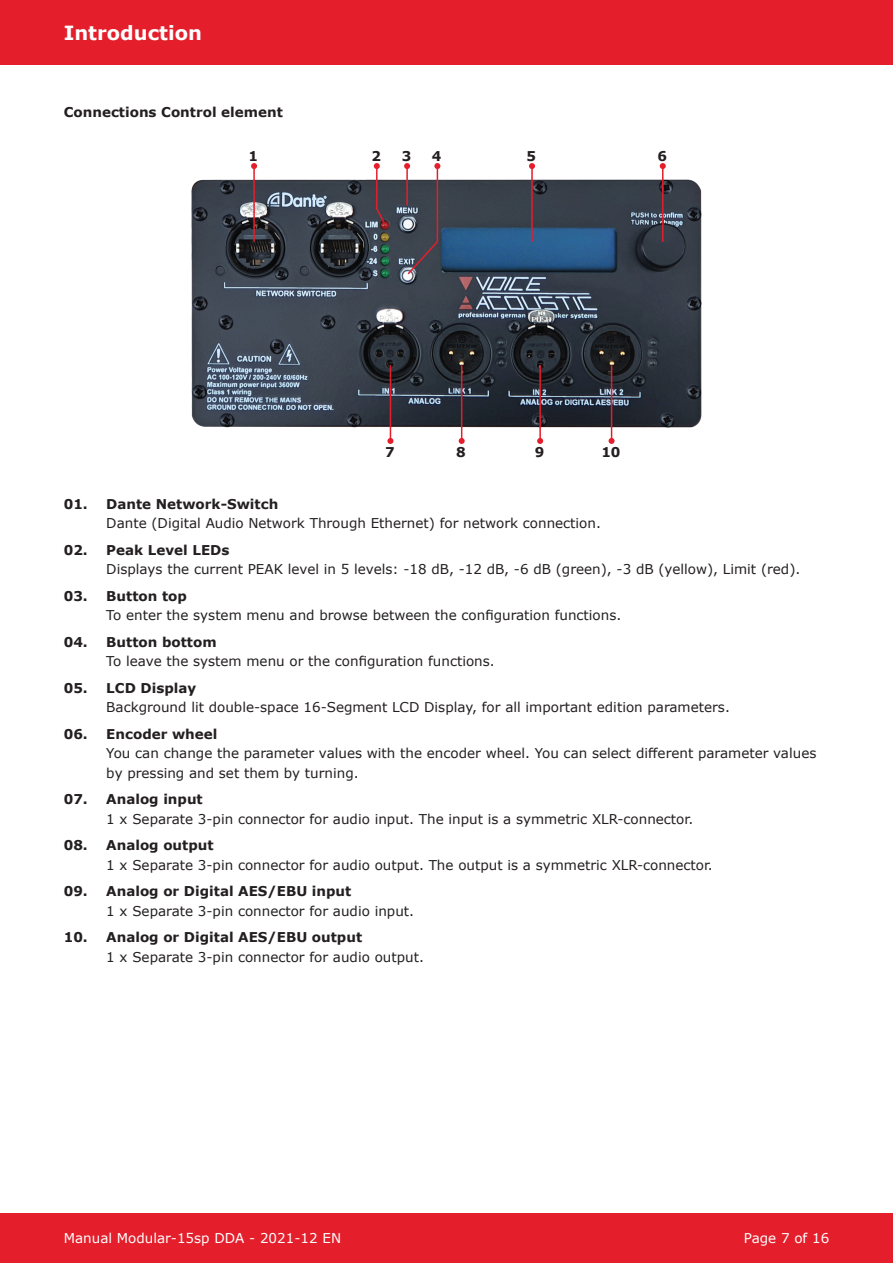
<style>
.page{position:relative;width:893px;height:1263px;background:#fff}
.page>*{position:absolute;margin:0;border:0;box-sizing:border-box;transform-origin:0 0}
.t1{font:700 19.5px "Verdana";color:#fff}
.t2{font:13.5px/19.5px "Verdana";color:#231f20}
.t3{font:700 13.5px "Verdana";color:#231f20}
.t4{font:13.5px "Verdana";color:#fff}
</style>
<div class="page">
<div style="left:0;top:0;width:893px;height:64px;background:#e41e2b"></div>
<div style="left:0;top:1212px;width:893px;height:51px;background:#e41e2b"></div>
<img style="left:191px;top:180px;width:511px;height:248px">
<hr style="left:253px;top:166px;width:2px;height:76px;background:#e41e2b">
<svg style="left:251px;top:163px;width:6px;height:6px"></svg>
<svg style="left:374px;top:163px;width:12px;height:61px"></svg>
<svg style="left:404px;top:163px;width:36px;height:113px;background:#69626b"></svg>
<hr style="left:531px;top:166px;width:2px;height:76px;background:#e41e2b">
<svg style="left:529px;top:163px;width:6px;height:6px"></svg>
<hr style="left:662px;top:166px;width:1px;height:76px;background:#e41e2b">
<svg style="left:660px;top:163px;width:6px;height:6px"></svg>
<hr style="left:390px;top:365px;width:1px;height:76px;background:#e41e2b">
<svg style="left:387px;top:438px;width:6px;height:6px"></svg>
<hr style="left:461px;top:365px;width:1px;height:76px;background:#e41e2b">
<svg style="left:459px;top:438px;width:6px;height:6px"></svg>
<hr style="left:539px;top:365px;width:2px;height:76px;background:#e41e2b">
<svg style="left:537px;top:438px;width:6px;height:6px"></svg>
<hr style="left:611px;top:365px;width:1px;height:76px;background:#e41e2b">
<svg style="left:609px;top:438px;width:6px;height:6px"></svg>
<h1 class="t1" style="left:64px;top:20px;width:140px">Introduction</h1>
<p class="t3" style="left:64px;top:102px;width:221px">Connections Control element</p>
<p class="t3" style="left:249px;top:146px;width:11px">1</p>
<p class="t3" style="left:371px;top:146px;width:11px">2</p>
<p class="t3" style="left:402px;top:146px;width:11px">3</p>
<p class="t3" style="left:432px;top:146px;width:11px">4</p>
<p class="t3" style="left:527px;top:146px;width:11px">5</p>
<p class="t3" style="left:657px;top:146px;width:11px">6</p>
<p class="t3" style="left:385px;top:443px;width:11px">7</p>
<p class="t3" style="left:456px;top:443px;width:11px">8</p>
<p class="t3" style="left:535px;top:443px;width:11px">9</p>
<p class="t3" style="left:601px;top:443px;width:21px">10</p>
<p class="t3" style="left:64px;top:494px;width:216px">01. Dante Network-Switch</p>
<p class="t2" style="left:106px;top:513px;width:496px">Dante (Digital Audio Network Through Ethernet) for network connection.</p>
<p class="t3" style="left:64px;top:540px;width:167px">02. Peak Level LEDs</p>
<p class="t2" style="left:106px;top:559px;width:696px">Displays the current PEAK level in 5 levels: -18 dB, -12 dB, -6 dB (green), -3 dB (yellow), Limit (red).</p>
<p class="t3" style="left:64px;top:586px;width:125px">03. Button top</p>
<p class="t2" style="left:106px;top:605px;width:516px">To enter the system menu and browse between the configuration functions.</p>
<p class="t3" style="left:64px;top:632px;width:154px">04. Button bottom</p>
<p class="t2" style="left:106px;top:651px;width:390px">To leave the system menu or the configuration functions.</p>
<p class="t3" style="left:64px;top:678px;width:134px">05. LCD Display</p>
<p class="t2" style="left:106px;top:697px;width:625px">Background lit double-space 16-Segment LCD Display, for all important edition parameters.</p>
<p class="t3" style="left:64px;top:724px;width:155px">06. Encoder wheel</p>
<p class="t2" style="left:106px;top:743px;width:712px">You can change the parameter values with the encoder wheel. You can select different parameter values by pressing and set them by turning.</p>
<p class="t3" style="left:64px;top:789px;width:141px">07. Analog input</p>
<p class="t2" style="left:106px;top:809px;width:588px">1 x Separate 3-pin connector for audio input. The input is a symmetric XLR-connector.</p>
<p class="t3" style="left:64px;top:835px;width:151px">08. Analog output</p>
<p class="t2" style="left:106px;top:855px;width:608px">1 x Separate 3-pin connector for audio output. The output is a symmetric XLR-connector.</p>
<p class="t3" style="left:64px;top:881px;width:289px">09. Analog or Digital AES/EBU input</p>
<p class="t2" style="left:106px;top:901px;width:309px">1 x Separate 3-pin connector for audio input.</p>
<p class="t3" style="left:64px;top:927px;width:300px">10. Analog or Digital AES/EBU output</p>
<p class="t2" style="left:106px;top:947px;width:319px">1 x Separate 3-pin connector for audio output.</p>
<p class="t4" style="left:64px;top:1228px;width:279px">Manual Modular-15sp DDA - 2021-12 EN</p>
<p class="t4" style="left:744px;top:1228px;width:87px">Page 7 of 16</p>
</div>
